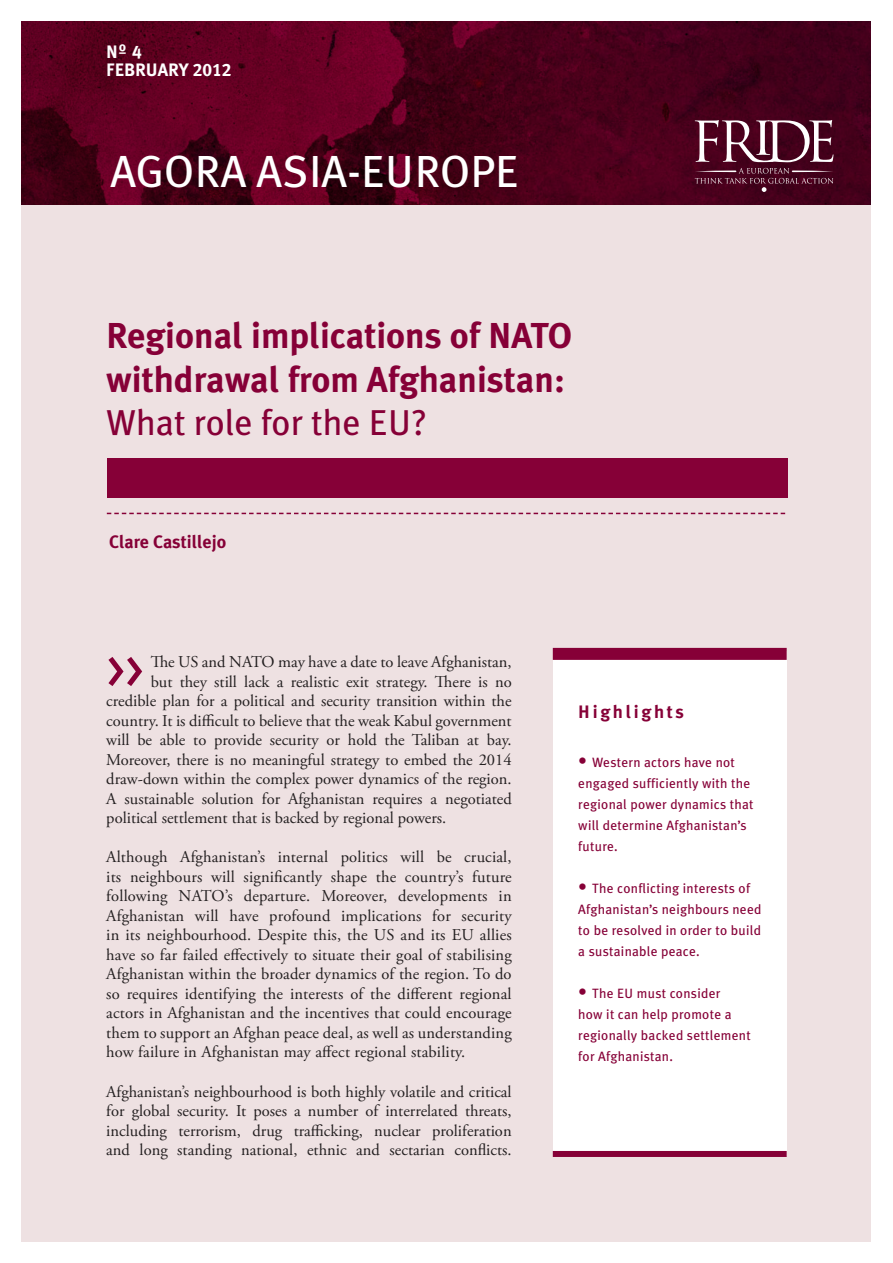
<style>
.page{position:relative;width:893px;height:1263px;background:#fff}
.page>*{position:absolute;margin:0;border:0;box-sizing:border-box;transform-origin:0 0}
.t1{font:45px "Meta Plus";color:#fff}
.t2{font:700 36px/43.2px "Meta Plus";color:#860037}
.t3{font:36px "Meta Plus";color:#860037}
.t4{font:700 18px "Meta Plus";color:#860037}
.t5{font:18px/18px "Meta Plus Bold Caps";color:#fff}
.t6{font:700 18px "Meta Plus";letter-spacing:.15em;color:#860037}
.t7{font:16.5px/19.5px "Adobe Garamond Pro";color:#231f20;text-align:justify}
.t8{font:13.5px/21px "Meta Plus";letter-spacing:.02em;color:#860037}
.s1{font-size:18px}
</style>
<div class="page">
<div style="left:21px;top:22px;width:850px;height:1220px;background:#eee1e2"></div>
<img style="left:21px;top:21px;width:849px;height:183px">
<svg style="left:695px;top:120px;width:138px;height:72px;background:#6a3248"></svg>
<svg style="left:108px;top:657px;width:34px;height:29px"></svg>
<div style="left:553px;top:652px;width:234px;height:504px;background:#fff"></div>
<div style="left:553px;top:648px;width:234px;height:12px;background:#860037"></div>
<div style="left:553px;top:1151px;width:234px;height:6px;background:#860037"></div>
<div style="left:107px;top:458px;width:680px;height:40px;background:#860037"></div>
<svg style="left:107px;top:513px;width:678px;height:1px"></svg>
<p class="t5" style="left:106px;top:42px;width:127px">Nº 4<br>FEBRUARY 2012</p>
<h1 class="t1" style="left:111px;top:145px;width:409px">AGORA ASIA-EUROPE</h1>
<h2 class="t2" style="left:106px;top:314px;width:467px">Regional implications of NATO withdrawal from Afghanistan:</h2>
<h2 class="t3" style="left:106px;top:401px;width:322px">What role for the EU?</h2>
<p class="t4" style="left:109px;top:531px;width:119px">Clare Castillejo</p>
<p class="t7" style="left:151px;top:653px;width:362px">The US and NATO may have a date to leave Afghanistan,</p>
<p class="t7" style="left:151px;top:672px;width:362px">but they still lack a realistic exit strategy. There is no</p>
<p class="t7" style="left:106px;top:692px;width:407px">credible plan for a political and security transition within the</p>
<p class="t7" style="left:106px;top:711px;width:407px">country. It is difficult to believe that the weak Kabul government</p>
<p class="t7" style="left:106px;top:731px;width:407px">will be able to provide security or hold the Taliban at bay.</p>
<p class="t7" style="left:106px;top:750px;width:407px">Moreover, there is no meaningful strategy to embed the 2014</p>
<p class="t7" style="left:106px;top:770px;width:407px">draw-down within the complex power dynamics of the region.</p>
<p class="t7" style="left:106px;top:789px;width:407px">A sustainable solution for Afghanistan requires a negotiated</p>
<p class="t7" style="left:106px;top:809px;width:342px">political settlement that is backed by regional powers.</p>
<p class="t7" style="left:106px;top:848px;width:407px">Although Afghanistan’s internal politics will be crucial, its neighbours will significantly shape the country’s future following NATO’s departure. Moreover, developments in Afghanistan will have profound implications for security in its neighbourhood. Despite this, the US and its EU allies have so far failed effectively to situate their goal of stabilising Afghanistan within the broader dynamics of the region. To do so requires identifying the interests of the different regional actors in Afghanistan and the incentives that could encourage them to support an Afghan peace deal, as well as understanding how failure in Afghanistan may affect regional stability.</p>
<p class="t7" style="left:106px;top:1082px;width:407px">Afghanistan’s neighbourhood is both highly volatile and critical for global security. It poses a number of interrelated threats, including terrorism, drug trafficking, nuclear proliferation and long standing national, ethnic and sectarian conflicts.</p>
<p class="t6" style="left:578px;top:701px;width:107px">Highlights</p>
<p class="t8" style="left:578px;top:751px;width:177px"><span class="s1">•</span> Western actors have not engaged sufficiently with the regional power dynamics that will determine Afghanistan’s future.</p>
<p class="t8" style="left:578px;top:877px;width:185px"><span class="s1">•</span> The conflicting interests of<br>Afghanistan’s neighbours need to be resolved in order to build a sustainable peace.</p>
<p class="t8" style="left:578px;top:982px;width:174px"><span class="s1">•</span> The EU must consider<br>how it can help promote a regionally backed settlement for Afghanistan.</p>
</div>
